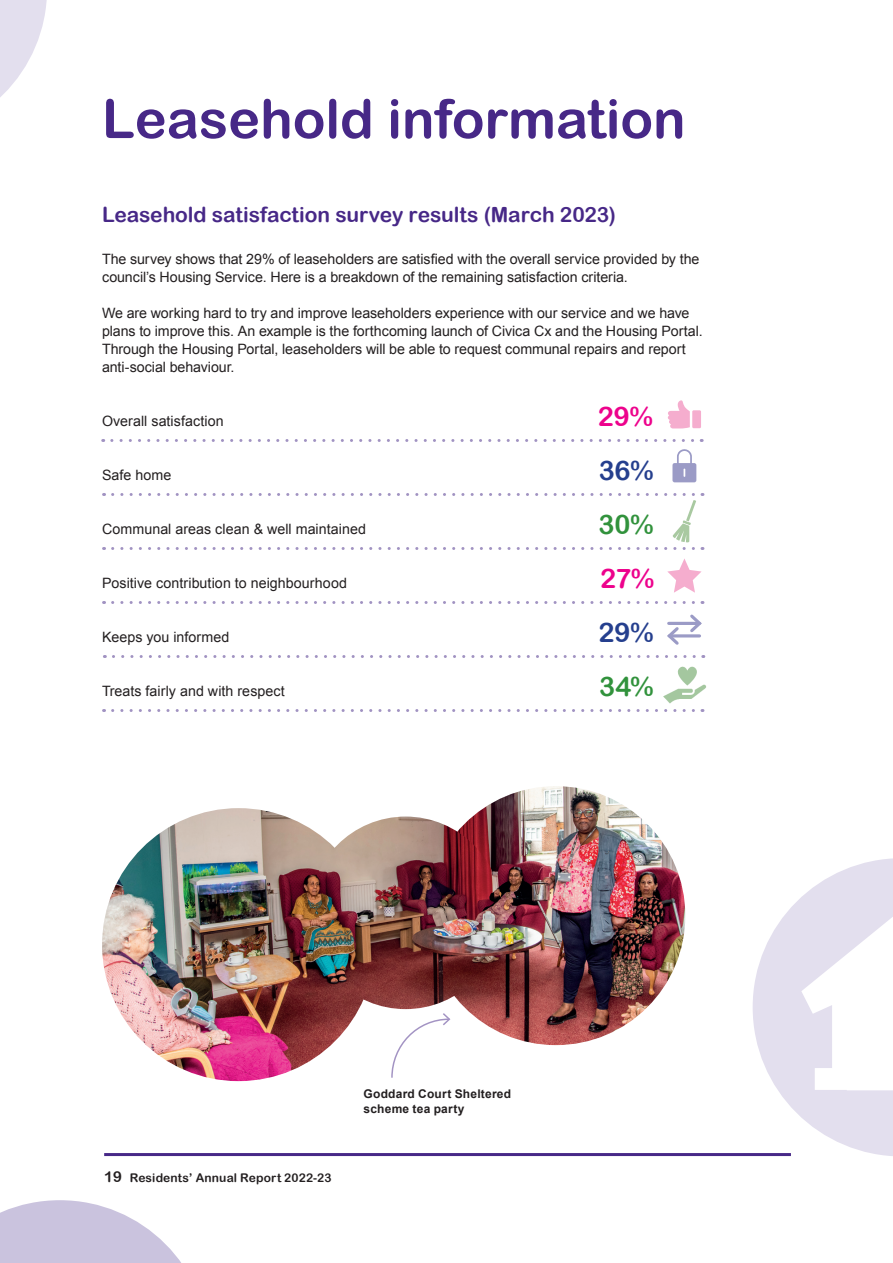
<style>
.page{position:relative;width:893px;height:1263px;background:#fff}
.page>*{position:absolute;margin:0;border:0;box-sizing:border-box;transform-origin:0 0}
.t1{font:54px "Arial Rounded MT Bold";color:#472887}
.t2{font:27px "Arial Rounded MT Bold";color:#ed028c}
.t3{font:27px "Arial Rounded MT Bold";color:#253f8e}
.t4{font:27px "Arial Rounded MT Bold";color:#31923c}
.t5{font:21px "Arial Rounded MT Bold";letter-spacing:-.005em;color:#472887}
.t6{font:14.25px/18px "Arial";letter-spacing:-.005em;color:#231f20}
.t7{font:700 12px/15px "Arial";letter-spacing:.02em;color:#231f20}
.t8{font:12px "Arial Rounded MT Bold";letter-spacing:.015em;color:#231f20}
.s1{font-size:15px}
</style>
<div class="page">
<svg style="left:0;top:1200px;width:181px;height:63px"></svg>
<svg style="left:753px;top:858px;width:140px;height:298px"></svg>
<svg style="left:0;top:0;width:47px;height:97px"></svg>
<svg style="left:668px;top:400px;width:22px;height:28px"></svg>
<div style="left:692px;top:410px;width:9px;height:18px;background:#f5adce"></div>
<svg style="left:113px;top:601px;width:590px;height:3px"></svg>
<svg style="left:113px;top:655px;width:591px;height:3px"></svg>
<svg style="left:113px;top:709px;width:590px;height:3px"></svg>
<svg style="left:667px;top:558px;width:34px;height:35px"></svg>
<svg style="left:112px;top:439px;width:590px;height:43px"></svg>
<svg style="left:113px;top:493px;width:590px;height:57px"></svg>
<hr style="left:104px;top:1153px;width:687px;height:3px;background:#472887">
<svg style="left:667px;top:614px;width:35px;height:31px"></svg>
<img style="left:663px;top:666px;width:43px;height:38px">
<img style="left:426px;top:786px;width:259px;height:259px;border-radius:129px">
<svg style="left:391px;top:1013px;width:60px;height:65px"></svg>
<img style="left:102px;top:808px;width:273px;height:273px;border-radius:136px">
<img style="left:309px;top:816px;width:193px;height:193px;border-radius:96px">
<h1 class="t1" style="left:102px;top:87px;width:585px">Leasehold information</h1>
<h3 class="t5" style="left:102px;top:202px;width:515px">Leasehold satisfaction survey results (March 2023)</h3>
<p class="t6" style="left:102px;top:250px;width:599px">The survey shows that 29% of leaseholders are satisfied with the overall service provided by the council’s Housing Service. Here is a breakdown of the remaining satisfaction criteria.</p>
<p class="t6" style="left:102px;top:304px;width:602px">We are working hard to try and improve leaseholders experience with our service and we have plans to improve this. An example is the forthcoming launch of Civica Cx and the Housing Portal.<br>Through the Housing Portal, leaseholders will be able to request communal repairs and report anti-social behaviour.</p>
<p class="t6" style="left:102px;top:412px;width:123px">Overall satisfaction</p>
<p class="t6" style="left:102px;top:466px;width:71px">Safe home</p>
<p class="t6" style="left:102px;top:520px;width:265px">Communal areas clean &amp; well maintained</p>
<p class="t6" style="left:102px;top:574px;width:246px">Positive contribution to neighbourhood</p>
<p class="t6" style="left:102px;top:628px;width:129px">Keeps you informed</p>
<p class="t6" style="left:102px;top:682px;width:184px">Treats fairly and with respect</p>
<h2 class="t2" style="left:598px;top:401px;width:56px">29%</h2>
<h2 class="t3" style="left:599px;top:455px;width:56px">36%</h2>
<h2 class="t4" style="left:599px;top:509px;width:56px">30%</h2>
<h2 class="t2" style="left:600px;top:563px;width:56px">27%</h2>
<h2 class="t3" style="left:599px;top:617px;width:56px">29%</h2>
<h2 class="t4" style="left:599px;top:671px;width:56px">34%</h2>
<p class="t8" style="left:104px;top:1171px;width:229px"><span class="s1">19</span> Residents’ Annual Report 2022-23</p>
<p class="t7" style="left:364px;top:1086px;width:149px">Goddard Court Sheltered scheme tea party</p>
</div>
